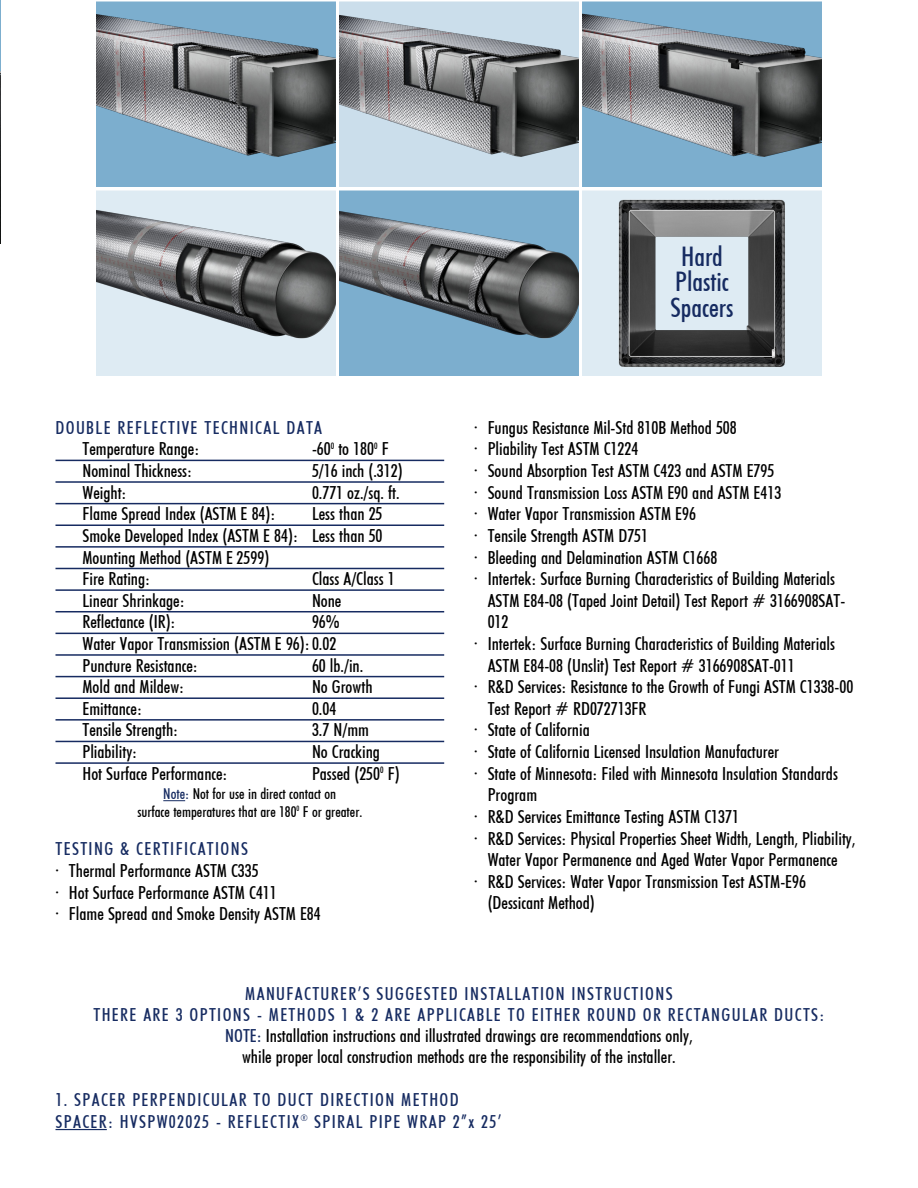
<style>
.page{position:relative;width:918px;height:1188px;background:#fff}
.page>*{position:absolute;margin:0;border:0;box-sizing:border-box;transform-origin:0 0}
.t1{font:27px "Futuri Condensed Regular SWFTE";color:#162b61}
.t2{font:18px/21.6px "Futuri Condensed Regular SWFTE";color:#000}
.t3{font:18px "Futuri Condensed Regular SWFTE";letter-spacing:.075em;color:#162b61}
.t4{font:15px "Futuri Condensed Regular SWFTE";color:#000}
.s1{color:#162b61}
</style>
<div class="page">
<img style="left:97px;top:192px;width:237px;height:183px">
<div style="left:94px;top:189px;width:243px;height:189px;border:2px solid #fff"></div>
<img style="left:98px;top:3px;width:236px;height:183px">
<div style="left:95px;top:0;width:242px;height:189px;border:2px solid #fff"></div>
<img style="left:341px;top:192px;width:236px;height:183px">
<div style="left:338px;top:189px;width:242px;height:189px;border:2px solid #fff"></div>
<img style="left:341px;top:3px;width:236px;height:183px">
<div style="left:338px;top:0;width:242px;height:189px;border:2px solid #fff"></div>
<img style="left:584px;top:192px;width:237px;height:183px">
<div style="left:581px;top:189px;width:243px;height:189px;border:2px solid #fff"></div>
<img style="left:584px;top:3px;width:237px;height:183px">
<div style="left:581px;top:0;width:243px;height:189px;border:2px solid #fff"></div>
<img style="left:0;top:0;width:1px;height:243px">
<hr style="left:56px;top:460px;width:388px;height:1px;background:#162b61">
<hr style="left:56px;top:481px;width:388px;height:2px;background:#162b61">
<hr style="left:56px;top:503px;width:388px;height:1px;background:#162b61">
<hr style="left:56px;top:525px;width:388px;height:1px;background:#162b61">
<hr style="left:56px;top:546px;width:388px;height:2px;background:#162b61">
<hr style="left:56px;top:568px;width:388px;height:1px;background:#162b61">
<hr style="left:56px;top:589px;width:388px;height:2px;background:#162b61">
<hr style="left:56px;top:611px;width:388px;height:1px;background:#162b61">
<hr style="left:56px;top:633px;width:388px;height:1px;background:#162b61">
<hr style="left:56px;top:654px;width:388px;height:2px;background:#162b61">
<hr style="left:56px;top:676px;width:388px;height:1px;background:#162b61">
<hr style="left:56px;top:697px;width:388px;height:2px;background:#162b61">
<hr style="left:56px;top:719px;width:388px;height:2px;background:#162b61">
<hr style="left:56px;top:741px;width:388px;height:1px;background:#162b61">
<hr style="left:56px;top:762px;width:388px;height:2px;background:#162b61">
<svg style="left:163px;top:800px;width:22px;height:1px"></svg>
<hr style="left:56px;top:1129px;width:51px;height:1px;background:#162b61">
<p class="t3" style="left:55px;top:417px;width:268px">DOUBLE REFLECTIVE TECHNICAL DATA</p>
<p class="t2" style="left:82px;top:438px;width:118px">Temperature Range:</p>
<p class="t2" style="left:312px;top:438px;width:78px">-60<sup>0</sup> to 180<sup>0</sup> F</p>
<p class="t2" style="left:82px;top:460px;width:111px">Nominal Thickness:</p>
<p class="t2" style="left:312px;top:460px;width:92px">5/16 inch (.312)</p>
<p class="t2" style="left:82px;top:482px;width:45px">Weight:</p>
<p class="t2" style="left:312px;top:482px;width:89px">0.771 oz./sq. ft.</p>
<p class="t2" style="left:82px;top:503px;width:194px">Flame Spread Index (ASTM E 84):</p>
<p class="t2" style="left:312px;top:503px;width:72px">Less than 25</p>
<p class="t2" style="left:82px;top:525px;width:302px">Smoke Developed Index (ASTM E 84): Less than 50</p>
<p class="t2" style="left:82px;top:547px;width:188px">Mounting Method (ASTM E 2599)</p>
<p class="t2" style="left:82px;top:568px;width:69px">Fire Rating:</p>
<p class="t2" style="left:312px;top:568px;width:84px">Class A/Class 1</p>
<p class="t2" style="left:82px;top:590px;width:104px">Linear Shrinkage:</p>
<p class="t2" style="left:312px;top:590px;width:31px">None</p>
<p class="t2" style="left:82px;top:611px;width:95px">Reflectance (IR):</p>
<p class="t2" style="left:312px;top:611px;width:29px">96%</p>
<p class="t2" style="left:82px;top:633px;width:255px">Water Vapor Transmission (ASTM E 96):0.02</p>
<p class="t2" style="left:82px;top:655px;width:117px">Puncture Resistance:</p>
<p class="t2" style="left:312px;top:655px;width:53px">60 lb./in.</p>
<p class="t2" style="left:82px;top:676px;width:103px">Mold and Mildew:</p>
<p class="t2" style="left:312px;top:676px;width:62px">No Growth</p>
<p class="t2" style="left:82px;top:698px;width:61px">Emittance:</p>
<p class="t2" style="left:312px;top:698px;width:26px">0.04</p>
<p class="t2" style="left:82px;top:719px;width:97px">Tensile Strength:</p>
<p class="t2" style="left:312px;top:719px;width:58px">3.7 N/mm</p>
<p class="t2" style="left:82px;top:741px;width:56px">Pliability:</p>
<p class="t2" style="left:312px;top:741px;width:70px">No Cracking</p>
<p class="t2" style="left:82px;top:763px;width:147px">Hot Surface Performance:</p>
<p class="t2" style="left:312px;top:763px;width:89px">Passed (250<sup>0</sup> F)</p>
<p class="t4" style="left:163px;top:785px;width:174px"><span class="s1">Note:</span> Not for use in direct contact on</p>
<p class="t4" style="left:137px;top:803px;width:226px">surface temperatures that are 180<sup>0</sup> F or greater.</p>
<p class="t3" style="left:55px;top:839px;width:194px">TESTING &amp; CERTIFICATIONS</p>
<p class="t2" style="left:55px;top:860px;width:205px">• Thermal Performance ASTM C335</p>
<p class="t2" style="left:55px;top:882px;width:223px">• Hot Surface Performance ASTM C411</p>
<p class="t2" style="left:55px;top:903px;width:267px">• Flame Spread and Smoke Density ASTM E84</p>
<p class="t1" style="left:681px;top:241px;width:43px">Hard</p>
<p class="t1" style="left:675px;top:266px;width:55px">Plastic</p>
<p class="t1" style="left:671px;top:292px;width:64px">Spacers</p>
<p class="t2" style="left:474px;top:417px;width:264px">• Fungus Resistance Mil-Std 810B Method 508</p>
<p class="t2" style="left:474px;top:438px;width:166px">• Pliability Test ASTM C1224</p>
<p class="t2" style="left:474px;top:460px;width:302px">• Sound Absorption Test ASTM C423 and ASTM E795</p>
<p class="t2" style="left:474px;top:482px;width:309px">• Sound Transmission Loss ASTM E90 and ASTM E413</p>
<p class="t2" style="left:474px;top:503px;width:223px">• Water Vapor Transmission ASTM E96</p>
<p class="t2" style="left:474px;top:525px;width:175px">• Tensile Strength ASTM D751</p>
<p class="t2" style="left:474px;top:547px;width:245px">• Bleeding and Delamination ASTM C1668</p>
<p class="t2" style="left:488px;top:568px;width:359px;text-indent:-13px">• Intertek: Surface Burning Characteristics of Building Materials<br>ASTM E84-08 (Taped Joint Detail) Test Report # 3166908SAT-<br>012</p>
<p class="t2" style="left:488px;top:633px;width:349px;text-indent:-13px">• Intertek: Surface Burning Characteristics of Building Materials<br>ASTM E84-08 (Unslit) Test Report # 3166908SAT-011</p>
<p class="t2" style="left:488px;top:676px;width:367px;text-indent:-13px">• R&amp;D Services: Resistance to the Growth of Fungi ASTM C1338-00<br>Test Report # RD072713FR</p>
<p class="t2" style="left:474px;top:719px;width:117px">• State of California</p>
<p class="t2" style="left:474px;top:741px;width:306px">• State of California Licensed Insulation Manufacturer</p>
<p class="t2" style="left:488px;top:763px;width:352px;text-indent:-13px">• State of Minnesota: Filed with Minnesota Insulation Standards<br>Program</p>
<p class="t2" style="left:474px;top:806px;width:266px">• R&amp;D Services Emittance Testing ASTM C1371</p>
<p class="t2" style="left:474px;top:828px;width:383px;text-align:center">• R&amp;D Services: Physical Properties Sheet Width, Length, Pliability,<br>Water Vapor Permanence and Aged Water Vapor Permanence</p>
<p class="t2" style="left:488px;top:871px;width:320px;text-indent:-13px">• R&amp;D Services: Water Vapor Transmission Test ASTM-E96 (Dessicant Method)</p>
<p class="t3" style="left:245px;top:983px;width:429px">MANUFACTURER’S SUGGESTED INSTALLATION INSTRUCTIONS</p>
<p class="t3" style="left:93px;top:1004px;width:732px">THERE ARE 3 OPTIONS - METHODS 1 &amp; 2 ARE APPLICABLE TO EITHER ROUND OR RECTANGULAR DUCTS:</p>
<p class="t2" style="left:225px;top:1025px;width:469px"><span class="s1">NOTE:</span> Installation instructions and illustrated drawings are recommendations only,</p>
<p class="t2" style="left:242px;top:1046px;width:435px">while proper local construction methods are the responsibility of the installer.</p>
<p class="t3" style="left:55px;top:1089px;width:405px">1. SPACER PERPENDICULAR TO DUCT DIRECTION METHOD</p>
<p class="t3" style="left:55px;top:1111px;width:448px">SPACER: HVSPW02025 - REFLECTIX<sup>®</sup> SPIRAL PIPE WRAP 2”x 25’</p>
</div>
